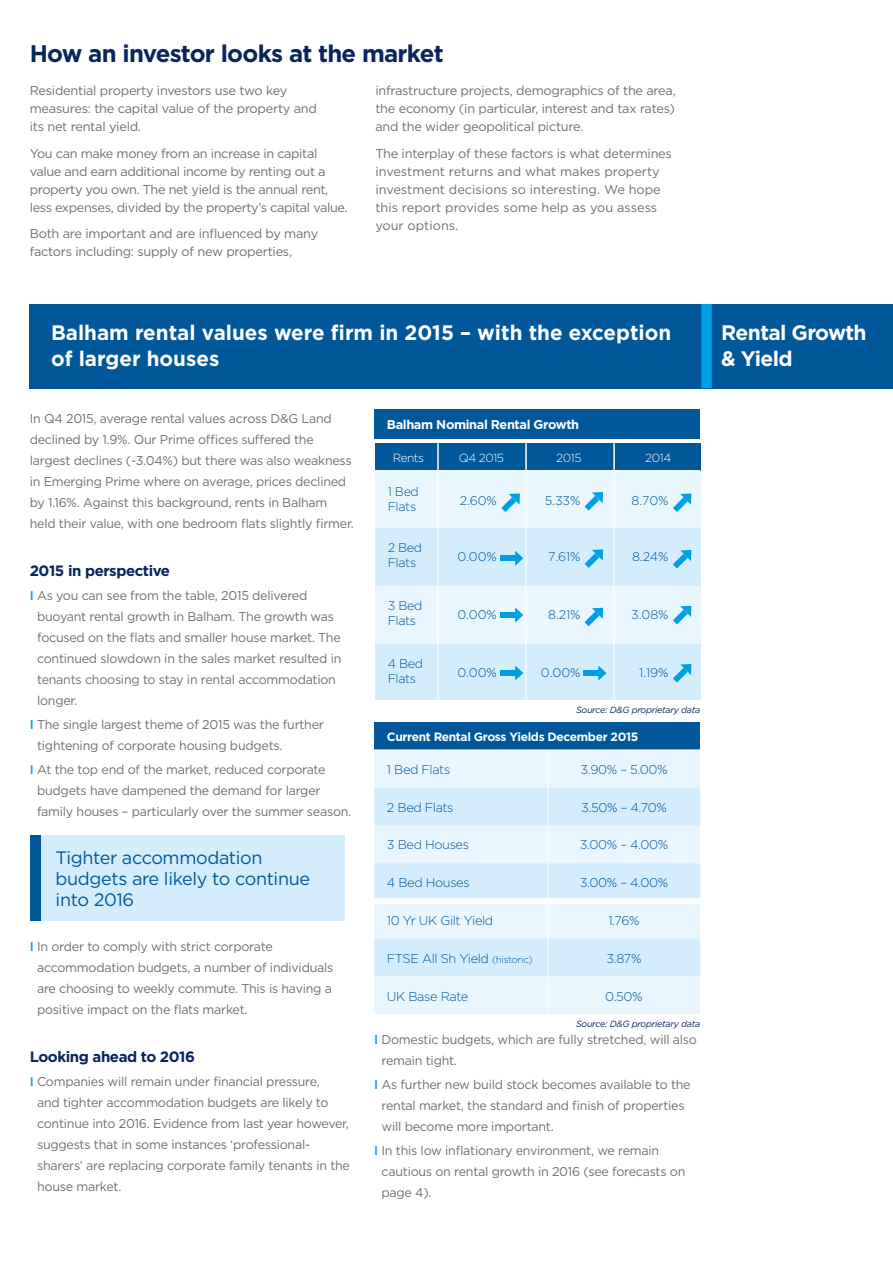
<style>
.page{position:relative;width:893px;height:1263px;background:#fff}
.page>*{position:absolute;margin:0;border:0;box-sizing:border-box;transform-origin:0 0}
.t1{font:700 24px "Gotham";letter-spacing:-.03em;color:#09255c}
.t2{font:700 21px/25.5px "Gotham";color:#fff}
.t3{font:700 21px/25.5px "Gotham";letter-spacing:-.03em;color:#fff}
.t4{font:18px/21px "Gotham";letter-spacing:-.02em;color:#00589a}
.t5{font:700 15px "Gotham";letter-spacing:-.03em;color:#09255c}
.t6{font:12.75px/21px "Gotham";letter-spacing:-.02em;color:#6f6f6e}
.t7{font:12.75px/18px "Gotham";color:#6f6f6e}
.t8{font:300 12.75px "Gotham";letter-spacing:-.03em;color:#00589a}
.t9{font:700 12.75px "Gotham";letter-spacing:-.03em;color:#fff}
.t10{font:300 12.6px/14.9px "Gotham";letter-spacing:-.03em;color:#00589a}
.t11{font:700 12px "Gotham";letter-spacing:-.03em;color:#fff}
.t12{font:300 11.85px "Gotham";letter-spacing:-.04em;color:#fff}
.t13{font:italic 9px "Gotham";letter-spacing:-.03em;color:#09255c}
.s1{font-weight:500;color:#009ee3}
.s2{font-size:9.75px}
</style>
<div class="page">
<div style="left:30px;top:304px;width:670px;height:84px;background:#00589a"></div>
<div style="left:700px;top:304px;width:193px;height:84px;background:#00589a"></div>
<div style="left:374px;top:722px;width:326px;height:28px;background:#00589a"></div>
<div style="left:374px;top:750px;width:326px;height:264px;background:#eaf6fe"></div>
<svg style="left:374px;top:788px;width:326px;height:188px;background:#dcf0fc"></svg>
<hr style="left:547px;top:750px;width:1px;height:38px;background:#fff">
<hr style="left:547px;top:788px;width:1px;height:37px;background:#fff">
<hr style="left:547px;top:825px;width:1px;height:38px;background:#fff">
<hr style="left:547px;top:863px;width:1px;height:35px;background:#fff">
<hr style="left:547px;top:904px;width:1px;height:35px;background:#fff">
<hr style="left:547px;top:939px;width:1px;height:37px;background:#fff">
<hr style="left:547px;top:976px;width:1px;height:38px;background:#fff">
<hr style="left:374px;top:749px;width:174px;height:1px;background:#fff">
<hr style="left:548px;top:749px;width:152px;height:1px;background:#fff">
<div style="left:374px;top:898px;width:174px;height:6px;background:#fff"></div>
<div style="left:548px;top:898px;width:152px;height:6px;background:#fff"></div>
<div style="left:374px;top:409px;width:326px;height:30px;background:#00589a"></div>
<div style="left:375px;top:443px;width:325px;height:28px;background:#00589a"></div>
<div style="left:375px;top:471px;width:325px;height:57px;background:#eaf6fe"></div>
<div style="left:375px;top:528px;width:325px;height:58px;background:#d4edfc"></div>
<div style="left:375px;top:586px;width:325px;height:58px;background:#eaf6fe"></div>
<div style="left:375px;top:644px;width:325px;height:56px;background:#d4edfc"></div>
<hr style="left:375px;top:470px;width:325px;height:1px;background:#fff">
<hr style="left:438px;top:443px;width:1px;height:257px;background:#fff">
<hr style="left:526px;top:443px;width:1px;height:257px;background:#fff">
<hr style="left:614px;top:443px;width:1px;height:257px;background:#fff">
<svg style="left:673px;top:664px;width:18px;height:18px"></svg>
<svg style="left:673px;top:606px;width:18px;height:18px"></svg>
<svg style="left:584px;top:549px;width:19px;height:19px"></svg>
<svg style="left:501px;top:493px;width:19px;height:19px"></svg>
<svg style="left:585px;top:492px;width:19px;height:19px"></svg>
<svg style="left:500px;top:551px;width:23px;height:15px"></svg>
<svg style="left:673px;top:493px;width:18px;height:19px"></svg>
<svg style="left:673px;top:550px;width:18px;height:18px"></svg>
<div style="left:500px;top:612px;width:15px;height:6px;background:#009ee3"></div>
<svg style="left:515px;top:607px;width:8px;height:15px"></svg>
<div style="left:500px;top:670px;width:15px;height:6px;background:#009ee3"></div>
<svg style="left:515px;top:665px;width:8px;height:15px"></svg>
<svg style="left:584px;top:607px;width:19px;height:19px"></svg>
<div style="left:583px;top:670px;width:15px;height:6px;background:#009ee3"></div>
<svg style="left:598px;top:665px;width:8px;height:16px"></svg>
<div style="left:701px;top:304px;width:11px;height:84px;background:#009ee3"></div>
<div style="left:30px;top:836px;width:314px;height:85px;background:#d4edfc"></div>
<div style="left:30px;top:836px;width:10px;height:85px;background:#00589a"></div>
<h1 class="t1" style="left:30px;top:37px;width:415px">How an investor looks at the market</h1>
<p class="t6" style="left:30px;top:81px;width:289px;line-height:18px">Residential property investors use two key measures: the capital value of the property and its net rental yield.</p>
<p class="t6" style="left:30px;top:144px;width:319px;line-height:18px">You can make money from an increase in capital value and earn additional income by renting out a property you own. The net yield is the annual rent, less expenses, divided by the property’s capital value.</p>
<p class="t6" style="left:30px;top:224px;width:290px;line-height:18px">Both are important and are influenced by many factors including: supply of new properties,</p>
<p class="t6" style="left:375px;top:81px;width:302px;line-height:18px;text-align:justify">infrastructure projects, demographics of the area, the economy (in particular, interest and tax rates) and the wider geopolitical picture.</p>
<p class="t7" style="left:375px;top:144px;width:298px">The interplay of these factors is what determines investment returns and what makes property investment decisions so interesting. We hope this report provides some help as you assess your options.</p>
<h2 class="t2" style="left:51px;top:320px;width:622px">Balham rental values were firm in 2015 – with the exception of larger houses</h2>
<h2 class="t3" style="left:721px;top:320px;width:147px">Rental Growth &amp; Yield</h2>
<p class="t6" style="left:30px;top:408px;width:326px">In Q4 2015, average rental values across D&amp;G Land declined by 1.9%. Our Prime offices suffered the largest declines (-3.04%) but there was also weakness in Emerging Prime where on average, prices declined by 1.16%. Against this background, rents in Balham held their value, with one bedroom flats slightly firmer.</p>
<p class="t5" style="left:30px;top:561px;width:142px">2015 in perspective</p>
<p class="t6" style="left:37px;top:585px;width:306px;text-indent:-7px"><span class="s1">I</span> As you can see from the table, 2015 delivered buoyant rental growth in Balham. The growth was focused on the flats and smaller house market. The continued slowdown in the sales market resulted in tenants choosing to stay in rental accommodation longer.</p>
<p class="t6" style="left:37px;top:714px;width:288px;text-indent:-7px"><span class="s1">I</span> The single largest theme of 2015 was the further tightening of corporate housing budgets.</p>
<p class="t6" style="left:37px;top:759px;width:316px;text-indent:-7px"><span class="s1">I</span> At the top end of the market, reduced corporate budgets have dampened the demand for larger family houses – particularly over the summer season.</p>
<h3 class="t4" style="left:56px;top:847px;width:256px">Tighter accommodation budgets are likely to continue into 2016</h3>
<p class="t6" style="left:37px;top:936px;width:298px;text-indent:-7px"><span class="s1">I</span> In order to comply with strict corporate accommodation budgets, a number of individuals are choosing to weekly commute. This is having a positive impact on the flats market.</p>
<p class="t5" style="left:30px;top:1047px;width:167px">Looking ahead to 2016</p>
<p class="t6" style="left:37px;top:1071px;width:314px;text-indent:-7px"><span class="s1">I</span> Companies will remain under financial pressure,<br>and tighter accommodation budgets are likely to continue into 2016. Evidence from last year however, suggests that in some instances ‘professional&shy;sharers’ are replacing corporate family tenants in the house market.</p>
<p class="t9" style="left:387px;top:416px;width:194px">Balham Nominal Rental Growth</p>
<p class="t12" style="left:393px;top:450px;width:33px">Rents</p>
<p class="t12" style="left:459px;top:450px;width:47px">Q4 2015</p>
<p class="t12" style="left:556px;top:450px;width:27px">2015</p>
<p class="t12" style="left:645px;top:450px;width:28px">2014</p>
<p class="t10" style="left:388px;top:484px;width:33px">1 Bed<br>Flats</p>
<p class="t10" style="left:388px;top:540px;width:36px">2 Bed<br>Flats</p>
<p class="t10" style="left:388px;top:598px;width:36px">3 Bed<br>Flats</p>
<p class="t10" style="left:388px;top:655px;width:37px">4 Bed<br>Flats</p>
<p class="t10" style="left:388px;top:612px;width:45px">Houses</p>
<p class="t10" style="left:388px;top:670px;width:45px">Houses</p>
<p class="t10" style="left:460px;top:493px;width:39px">2.60%</p>
<p class="t10" style="left:465px;top:493px;width:24px">1.33</p>
<p class="t10" style="left:457px;top:549px;width:41px">0.00%</p>
<p class="t10" style="left:460px;top:549px;width:28px">2 6</p>
<p class="t10" style="left:457px;top:606px;width:41px">0.00%</p>
<p class="t10" style="left:457px;top:664px;width:41px">0.00%</p>
<p class="t10" style="left:541px;top:493px;width:31px">0.00</p>
<p class="t10" style="left:545px;top:493px;width:37px">5.33%</p>
<p class="t10" style="left:543px;top:549px;width:29px">4.30</p>
<p class="t10" style="left:548px;top:549px;width:34px">7.61%</p>
<p class="t10" style="left:545px;top:606px;width:26px">2.22</p>
<p class="t10" style="left:548px;top:606px;width:34px">8.21%</p>
<p class="t10" style="left:541px;top:664px;width:41px">0.00%</p>
<p class="t10" style="left:632px;top:493px;width:38px">8.70%</p>
<p class="t10" style="left:632px;top:493px;width:27px">556</p>
<p class="t10" style="left:636px;top:549px;width:24px">7.61</p>
<p class="t10" style="left:632px;top:549px;width:38px">8.24%</p>
<p class="t10" style="left:631px;top:606px;width:39px">3.08%</p>
<p class="t10" style="left:636px;top:606px;width:24px">6.15</p>
<p class="t10" style="left:632px;top:664px;width:28px">2.94</p>
<p class="t10" style="left:639px;top:664px;width:31px">1.19%</p>
<p class="t13" style="left:576px;top:704px;width:126px">Source: D&amp;G proprietary data</p>
<p class="t11" style="left:387px;top:729px;width:253px">Current Rental Gross Yields December 2015</p>
<p class="t8" style="left:387px;top:761px;width:65px">1 Bed Flats</p>
<p class="t8" style="left:580px;top:761px;width:89px">3.90% – 5.00%</p>
<p class="t8" style="left:387px;top:799px;width:68px">2 Bed Flats</p>
<p class="t8" style="left:581px;top:799px;width:87px">3.50% – 4.70%</p>
<p class="t8" style="left:387px;top:837px;width:84px">3 Bed Houses</p>
<p class="t8" style="left:580px;top:837px;width:90px">3.00% – 4.00%</p>
<p class="t8" style="left:387px;top:875px;width:84px">4 Bed Houses</p>
<p class="t8" style="left:580px;top:875px;width:90px">3.00% – 4.00%</p>
<p class="t8" style="left:387px;top:912px;width:108px">10 Yr UK Gilt Yield</p>
<p class="t8" style="left:608px;top:912px;width:33px">1.76%</p>
<p class="t8" style="left:387px;top:950px;width:147px">FTSE All Sh Yield <span class="s2">(historic)</span></p>
<p class="t8" style="left:606px;top:950px;width:37px">3.87%</p>
<p class="t8" style="left:387px;top:988px;width:83px">UK Base Rate</p>
<p class="t8" style="left:605px;top:988px;width:39px">0.50%</p>
<p class="t13" style="left:576px;top:1018px;width:126px">Source: D&amp;G proprietary data</p>
<p class="t6" style="left:382px;top:1029px;width:317px;text-indent:-7px"><span class="s1">I</span> Domestic budgets, which are fully stretched, will also remain tight.</p>
<p class="t6" style="left:382px;top:1074px;width:311px;text-indent:-7px"><span class="s1">I</span> As further new build stock becomes available to the rental market, the standard and finish of properties will become more important.</p>
<p class="t6" style="left:382px;top:1140px;width:305px;text-indent:-7px"><span class="s1">I</span> In this low inflationary environment, we remain cautious on rental growth in 2016 (see forecasts on page 4).</p>
</div>
